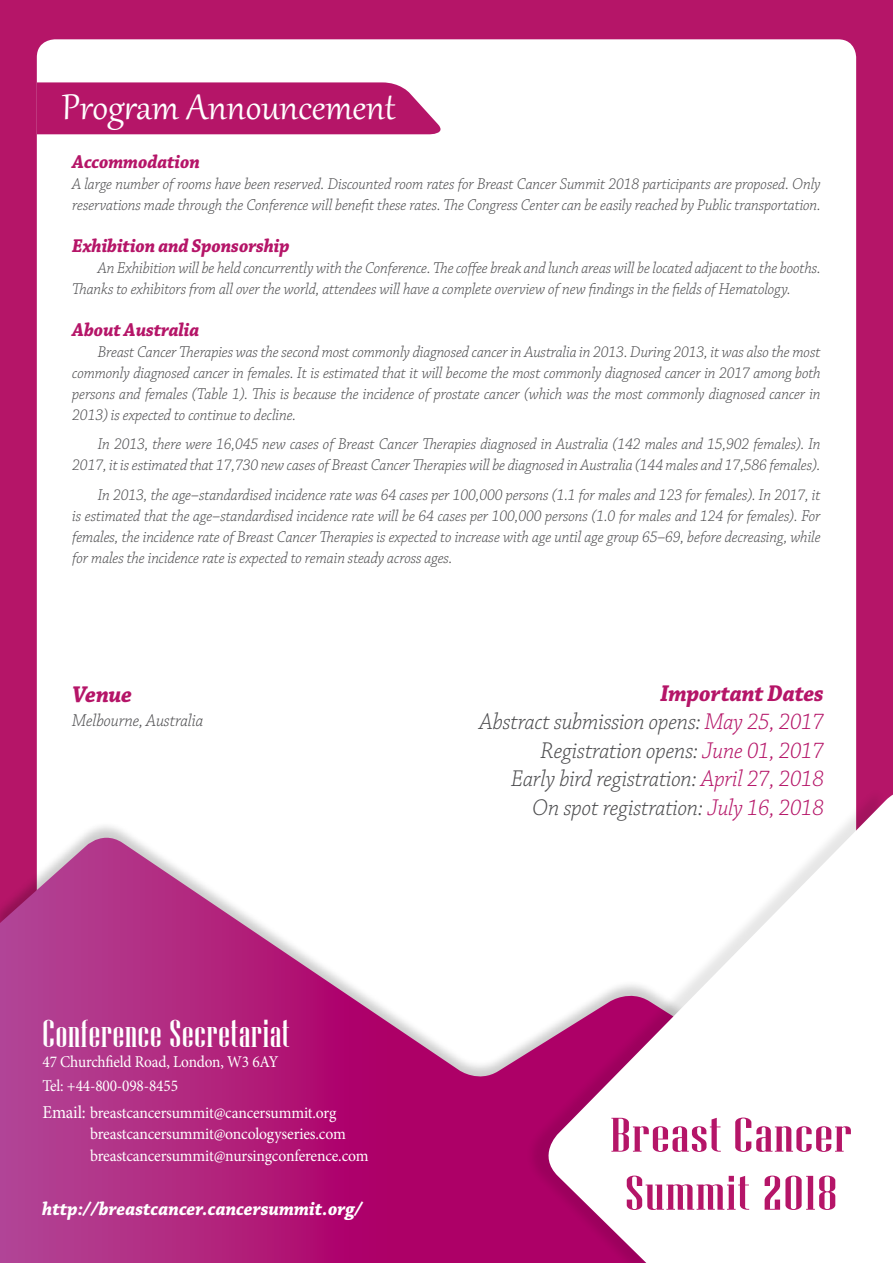
<style>
.page{position:relative;width:893px;height:1263px;background:#b51568}
.page>*{position:absolute;margin:0;border:0;box-sizing:border-box;transform-origin:0 0}
.t1{font:48.3px/58.1px "Niagara Solid";letter-spacing:.02em;color:#b51568;text-align:center;scale:1.39 1}
.t2{font:43.95px "Gabriola";color:#fff}
.t3{font:38.85px "Niagara Solid";letter-spacing:.02em;color:#fff;scale:1.07 1}
.t4{font:italic 300 24px/28.7px "Chaparral Pro";letter-spacing:-.01em;color:#4d4d4f;text-align:right;scale:.95 1}
.t5{font:italic 700 24px "Chaparral Pro";letter-spacing:-.01em;color:#b51568;scale:.95 1}
.t6{font:italic 700 19.5px "Chaparral Pro";letter-spacing:-.01em;color:#b51568;scale:.95 1}
.t7{font:italic 700 19.5px "Chaparral Pro";color:#fff;scale:.95 1}
.t8{font:italic 300 18px "Chaparral Pro";letter-spacing:-.01em;color:#4d4d4f;scale:.95 1}
.t9{font:italic 300 16.5px/21px "Chaparral Pro";letter-spacing:-.01em;color:#4d4d4f;scale:.95 1}
.t10{font:16.5px/21.9px "Minion Pro";letter-spacing:-.01em;color:#fff;scale:.95 1}
.t11{font:16.5px/24.2px "Minion Pro";letter-spacing:-.01em;color:#fff;scale:.93 1}
.s1{font-size:18.15px}
.s2{font-weight:700;color:#b51568}
.s3{color:#b51568}
</style>
<div class="page">
<div style="left:37px;top:39px;width:819px;height:1122px;background:#fff;border-radius:18px"></div>
<div style="left:37px;top:82px;width:404px;height:52px;background:#b51568"></div>
<div style="left:0;top:821px;width:893px;height:442px;background:#000;opacity:.2"></div>
<svg style="left:0;top:838px;width:526px;height:425px"></svg>
<div style="left:526px;top:787px;width:360px;height:476px;background:#000;opacity:.1"></div>
<svg style="left:537px;top:795px;width:356px;height:468px"></svg>
<h2 class="t2" style="left:62px;top:78px;width:335px">Program Announcement</h2>
<p class="t6" style="left:72px;top:150px;width:136px">Accommodation</p>
<p class="t9" style="left:72px;top:174px;width:789px">A large number of rooms have been reserved. Discounted room rates for Breast Cancer Summit 2018 participants are proposed. Only reservations made through the Conference will benefit these rates. The Congress Center can be easily reached by Public transportation.</p>
<p class="t6" style="left:72px;top:234px;width:230px">Exhibition and Sponsorship</p>
<p class="t9" style="left:72px;top:258px;width:789px;text-indent:26px">An Exhibition will be held concurrently with the Conference. The coffee break and lunch areas will be located adjacent to the booths.<br>Thanks to exhibitors from all over the world, attendees will have a complete overview of new findings in the fields of Hematology.</p>
<p class="t6" style="left:72px;top:318px;width:135px">About Australia</p>
<p class="t9" style="left:72px;top:342px;width:789px;text-align:justify;text-indent:26px">Breast Cancer Therapies was the second most commonly diagnosed cancer in Australia in 2013. During 2013, it was also the most commonly diagnosed cancer in females. It is estimated that it will become the most commonly diagnosed cancer in 2017 among both persons and females (Table 1). This is because the incidence of prostate cancer (which was the most commonly diagnosed cancer in 2013) is expected to continue to decline.</p>
<p class="t9" style="left:72px;top:434px;width:789px;text-align:right">In 2013, there were 16,045 new cases of Breast Cancer Therapies diagnosed in Australia (142 males and 15,902 females). In<br>2017, it is estimated that 17,730 new cases of Breast Cancer Therapies will be diagnosed in Australia (144 males and 17,586 females).</p>
<p class="t9" style="left:72px;top:485px;width:789px;text-align:justify;text-indent:26px">In 2013, the age–standardised incidence rate was 64 cases per 100,000 persons (1.1 for males and 123 for females). In 2017, it is estimated that the age–standardised incidence rate will be 64 cases per 100,000 persons (1.0 for males and 124 for females). For females, the incidence rate of Breast Cancer Therapies is expected to increase with age until age group 65–69, before decreasing, while for males the incidence rate is expected to remain steady across ages.</p>
<h3 class="t5" style="left:72px;top:680px;width:65px">Venue</h3>
<p class="t8" style="left:72px;top:711px;width:139px">Melbourne, Australia</p>
<h3 class="t3" style="left:43px;top:1013px;width:232px">Conference Secretariat</h3>
<p class="t11" style="left:43px;top:1050px;width:255px">47 Churchfield Road, London, W3 6AY<br>Tel: +44-800-098-8455</p>
<p class="t10" style="left:90px;top:1101px;width:294px;text-indent:-48px"><span class="s1">Email:</span> breastcancersummit@cancersummit.org breastcancersummit@oncologyseries.com breastcancersummit@nursingconference.com</p>
<p class="t7" style="left:42px;top:1198px;width:339px">http://breastcancer.cancersummit.org/</p>
<h3 class="t4" style="left:479px;top:680px;width:364px"><span class="s2">Important Dates<br></span>Abstract submission opens: <span class="s3">May 25, 2017<br></span>Registration opens: <span class="s3">June 01, 2017<br></span>Early bird registration: <span class="s3">April 27, 2018<br></span>On spot registration: <span class="s3">July 16, 2018</span></h3>
<h1 class="t1" style="left:610px;top:1106px;width:175px">Breast Cancer<br>Summit 2018</h1>
</div>
